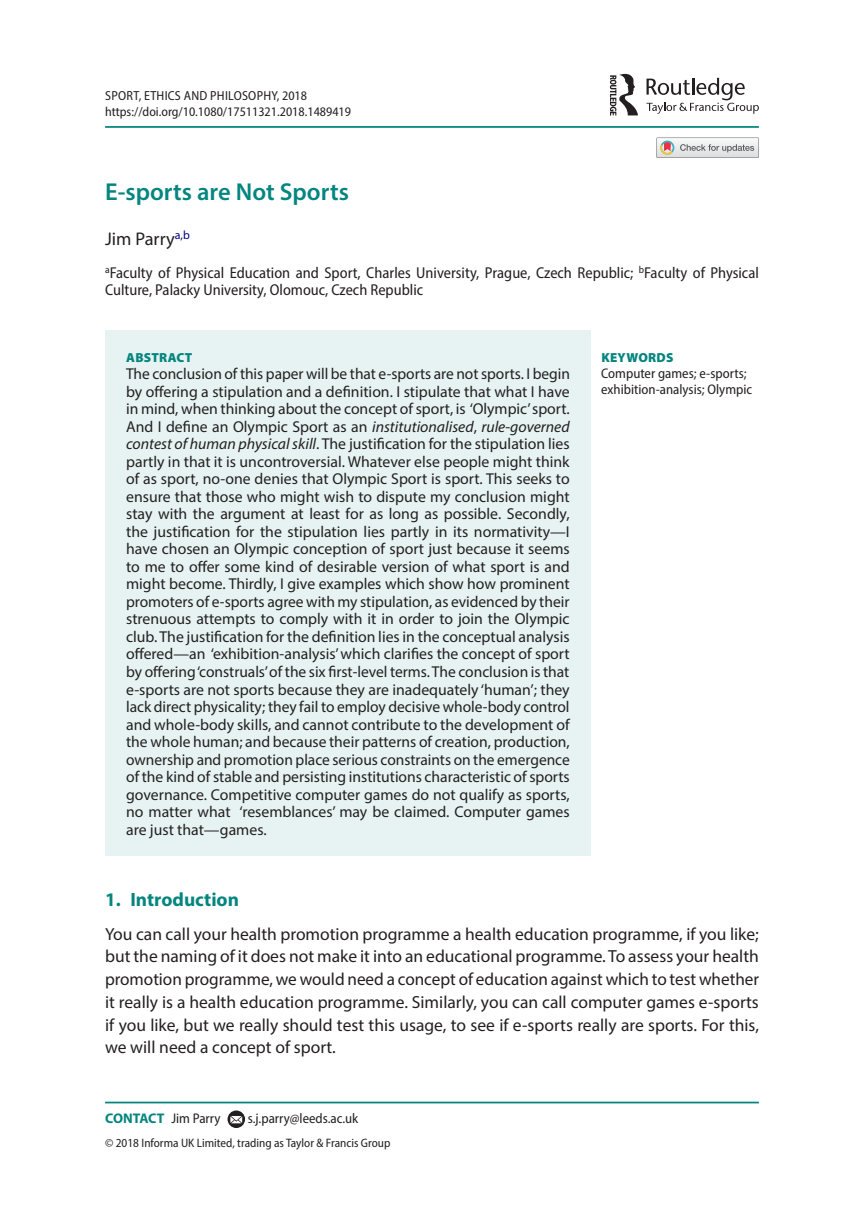
<style>
.page{position:relative;width:864px;height:1231px;background:#fff}
.page>*{position:absolute;margin:0;border:0;box-sizing:border-box;transform-origin:0 0}
.t1{font:600 24.5px "Myriad Pro";color:#04857f}
.t2{font:700 19.25px "Myriad Pro";color:#04857f}
.t3{font:18.38px "Myriad Pro";color:#231f20}
.t4{font:17.5px/22.8px "Myriad Pro";color:#231f20;text-align:justify}
.t5{font:15.75px/17.5px "Myriad Pro";color:#231f20;text-align:justify}
.t6{font:semi-condensed 15.75px/17.5px "Myriad Pro";color:#231f20}
.t7{font:semi-condensed 14px/15.8px "Myriad Pro";color:#231f20}
.t8{font:semi-condensed 13.12px/15.8px "Myriad Pro";color:#231f20}
.t9{font:900 13.12px "Myriad Pro";letter-spacing:.02em;color:#04857f}
.t10{font:semi-condensed 12.25px "Myriad Pro";color:#231f20}
.s1{font-style:italic}
.s2{font-weight:700;font-stretch:normal;color:#04857f}
</style>
<div class="page">
<hr style="left:105px;top:126px;width:653px;height:2px;background:#04857f">
<div style="left:105px;top:331px;width:485px;height:525px;background:#e6f3f2"></div>
<hr style="left:105px;top:1101px;width:653px;height:2px;background:#04857f">
<svg style="left:227px;top:1110px;width:18px;height:17px"></svg>
<svg style="left:230px;top:1115px;width:12px;height:8px"></svg>
<svg style="left:646px;top:78px;width:112px;height:36px"></svg>
<svg style="left:610px;top:74px;width:27px;height:42px"></svg>
<svg style="left:656px;top:137px;width:102px;height:21px"></svg>
<p class="t8" style="left:105px;top:87px;width:247px">Sport, Ethics and Philosophy, 2018 https://doi.org/10.1080/17511321.2018.1489419</p>
<h1 class="t1" style="left:105px;top:176px;width:245px">E-sports are Not Sports</h1>
<p class="t3" style="left:105px;top:228px;width:86px">Jim Parry<sup>a,b</sup></p>
<p class="t6" style="left:105px;top:263px;width:655px"><sup>a</sup>Faculty of Physical Education and Sport, Charles University, Prague, Czech Republic; <sup>b</sup>Faculty of Physical<br>Culture, Palacky University, Olomouc, Czech Republic</p>
<p class="t9" style="left:126px;top:348px;width:68px">ABSTRACT</p>
<p class="t5" style="left:126px;top:365px;width:445px">The conclusion of this paper will be that e-sports are not sports. I begin by offering a stipulation and a definition. I stipulate that what I have in mind, when thinking about the concept of sport, is ‘Olympic’ sport.<br>And I define an Olympic Sport as an <span class="s1">institutionalised</span>, <span class="s1">rule</span>-<span class="s1">governed contest of human physical skill</span>. The justification for the stipulation lies partly in that it is uncontroversial. Whatever else people might think of as sport, no-one denies that Olympic Sport is sport. This seeks to ensure that those who might wish to dispute my conclusion might stay with the argument at least for as long as possible. Secondly, the justification for the stipulation lies partly in its normativity—I have chosen an Olympic conception of sport just because it seems to me to offer some kind of desirable version of what sport is and might become. Thirdly, I give examples which show how prominent promoters of e-sports agree with my stipulation, as evidenced by their strenuous attempts to comply with it in order to join the Olympic club. The justification for the definition lies in the conceptual analysis offered—an ‘exhibition-analysis’ which clarifies the concept of sport by offering ‘construals’ of the six first-level terms. The conclusion is that e-sports are not sports because they are inadequately ‘human’; they lack direct physicality; they fail to employ decisive whole-body control and whole-body skills, and cannot contribute to the development of the whole human; and because their patterns of creation, production, ownership and promotion place serious constraints on the emergence of the kind of stable and persisting institutions characteristic of sports governance. Competitive computer games do not qualify as sports, no matter what ‘resemblances’ may be claimed. Computer games are just that—games.</p>
<p class="t9" style="left:601px;top:349px;width:74px">KEYWORDS</p>
<p class="t7" style="left:601px;top:365px;width:152px">Computer games; e-sports; exhibition-analysis; Olympic</p>
<p class="t2" style="left:105px;top:886px;width:135px">1. Introduction</p>
<p class="t4" style="left:105px;top:922px;width:655px">You can call your health promotion programme a health education programme, if you like; but the naming of it does not make it into an educational programme. To assess your health promotion programme, we would need a concept of education against which to test whether it really is a health education programme. Similarly, you can call computer games e-sports if you like, but we really should test this usage, to see if e-sports really are sports. For this, we will need a concept of sport.</p>
<p class="t7" style="left:105px;top:1110px;width:117px"><span class="s2">CONTACT</span> Jim Parry</p>
<p class="t7" style="left:248px;top:1110px;width:112px">s.j.parry@leeds.ac.uk</p>
<p class="t10" style="left:105px;top:1135px;width:286px">© 2018 Informa UK Limited, trading as Taylor &amp; Francis Group</p>
</div>
